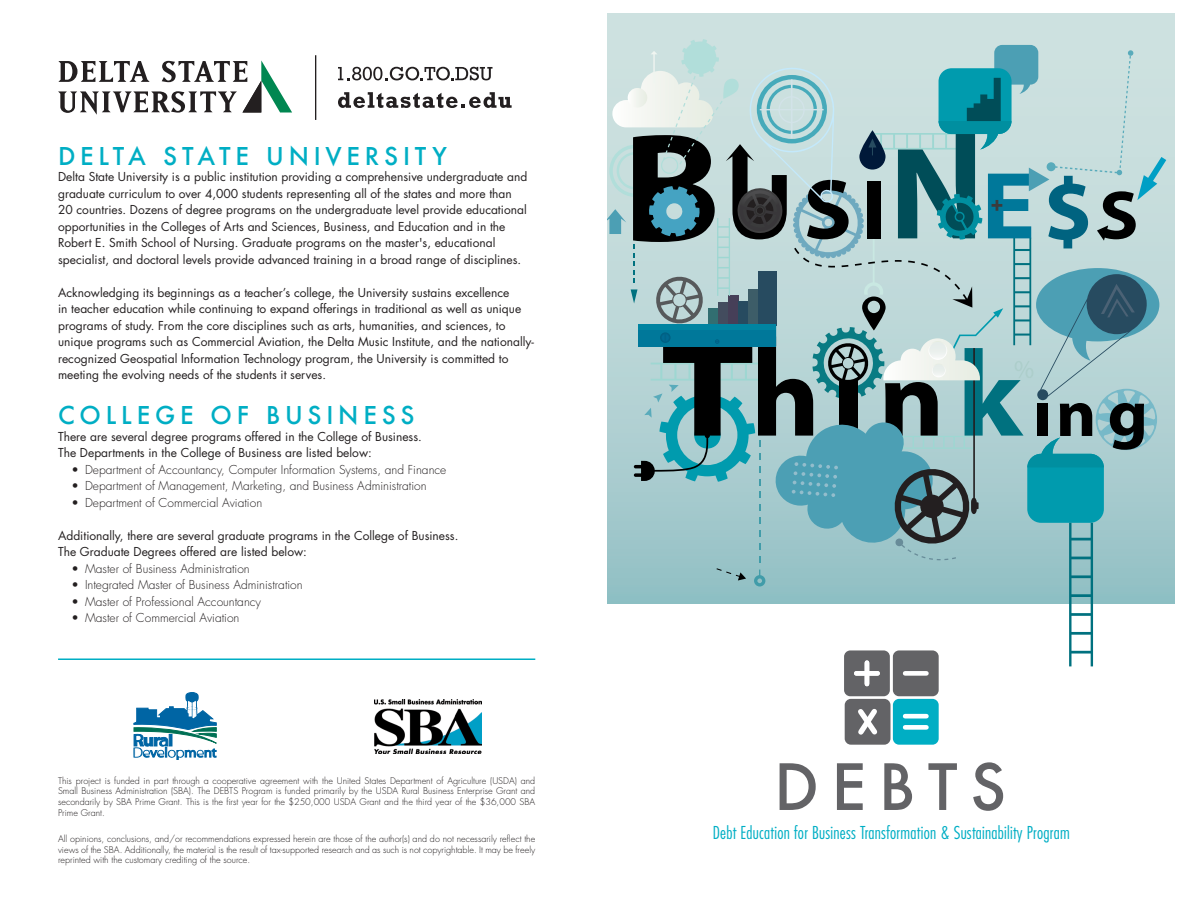
<style>
.page{position:relative;width:1188px;height:918px;background:#fff}
.page>*{position:absolute;margin:0;border:0;box-sizing:border-box;transform-origin:0 0}
.t1{font:500 24px "Futura";letter-spacing:.2em;color:#00aec4}
.t2{font:300 condensed 17.25px "Futura Std";letter-spacing:.015em;color:#00aec4}
.t3{font:12px/16.5px "Futura Std";color:#231f20}
.t4{font:300 12px "Futura Std";color:#231f20}
.t5{font:300 9px/10.8px "Futura Std";color:#231f20;text-align:justify}
</style>
<div class="page">
<div style="left:608px;top:14px;width:566px;height:589px;background:linear-gradient(to bottom,#d7e6e4,#9bc4c9)"></div>
<svg style="left:780px;top:763px;width:36px;height:47px"></svg>
<svg style="left:837px;top:763px;width:26px;height:47px"></svg>
<svg style="left:884px;top:763px;width:28px;height:47px"></svg>
<svg style="left:928px;top:763px;width:29px;height:47px"></svg>
<svg style="left:973px;top:762px;width:30px;height:49px"></svg>
<div style="left:893px;top:699px;width:46px;height:46px;background:#00aec4;border-radius:6px"></div>
<svg style="left:903px;top:725px;width:26px;height:5px"></svg>
<svg style="left:903px;top:714px;width:26px;height:5px"></svg>
<div style="left:844px;top:650px;width:46px;height:46px;background:#636366;border-radius:6px"></div>
<div style="left:893px;top:650px;width:46px;height:46px;background:#636366;border-radius:6px"></div>
<div style="left:845px;top:699px;width:45px;height:46px;background:#636366;border-radius:6px"></div>
<svg style="left:858px;top:709px;width:19px;height:26px"></svg>
<svg style="left:608px;top:39px;width:558px;height:647px;background:#9bbdc1"></svg>
<hr style="left:58px;top:658px;width:477px;height:2px;background:#00aec4">
<svg style="left:134px;top:693px;width:82px;height:67px"></svg>
<img style="left:375px;top:699px;width:106px;height:54px">
<svg style="left:58px;top:60px;width:234px;height:55px"></svg>
<svg style="left:338px;top:67px;width:155px;height:13px"></svg>
<svg style="left:338px;top:92px;width:174px;height:16px"></svg>
<hr style="left:315px;top:55px;width:1px;height:65px;background:#231f20">
<p class="t1" style="left:58px;top:139px;width:390px">DELTA STATE UNIVERSITY</p>
<p class="t3" style="left:58px;top:169px;width:471px">Delta State University is a public institution providing a comprehensive undergraduate and graduate curriculum to over 4,000 students representing all of the states and more than 20 countries. Dozens of degree programs on the undergraduate level provide educational opportunities in the Colleges of Arts and Sciences, Business, and Education and in the Robert E. Smith School of Nursing. Graduate programs on the master's, educational specialist, and doctoral levels provide advanced training in a broad range of disciplines.</p>
<p class="t3" style="left:58px;top:284px;width:477px">Acknowledging its beginnings as a teacher’s college, the University sustains excellence<br>in teacher education while continuing to expand offerings in traditional as well as unique programs of study. From the core disciplines such as arts, humanities, and sciences, to unique programs such as Commercial Aviation, the Delta Music Institute, and the nationally&shy;recognized Geospatial Information Technology program, the University is committed to meeting the evolving needs of the students it serves.</p>
<p class="t1" style="left:58px;top:399px;width:358px">COLLEGE OF BUSINESS</p>
<p class="t3" style="left:58px;top:428px;width:365px">There are several degree programs offered in the College of Business.</p>
<p class="t3" style="left:58px;top:445px;width:315px">The Departments in the College of Business are listed below:</p>
<p class="t4" style="left:72px;top:462px;width:376px">• Department of Accountancy, Computer Information Systems, and Finance</p>
<p class="t4" style="left:72px;top:478px;width:357px">• Department of Management, Marketing, and Business Administration</p>
<p class="t4" style="left:72px;top:495px;width:192px">• Department of Commercial Aviation</p>
<p class="t3" style="left:58px;top:527px;width:402px">Additionally, there are several graduate programs in the College of Business.</p>
<p class="t3" style="left:58px;top:544px;width:250px">The Graduate Degrees offered are listed below:</p>
<p class="t4" style="left:72px;top:561px;width:180px">• Master of Business Administration</p>
<p class="t4" style="left:72px;top:577px;width:233px">• Integrated Master of Business Administration</p>
<p class="t4" style="left:72px;top:594px;width:191px">• Master of Professional Accountancy</p>
<p class="t4" style="left:72px;top:610px;width:169px">• Master of Commercial Aviation</p>
<p class="t5" style="left:58px;top:775px;width:479px">This project is funded in part through a cooperative agreement with the United States Department of Agriculture (USDA) and Small Business Administration (SBA). The DEBTS Program is funded primarily by the USDA Rural Business Enterprise Grant and secondarily by SBA Prime Grant. This is the first year for the $250,000 USDA Grant and the third year of the $36,000 SBA Prime Grant.</p>
<p class="t5" style="left:58px;top:833px;width:479px">All opinions, conclusions, and/or recommendations expressed herein are those of the author(s) and do not necessarily reflect the views of the SBA. Additionally, the material is the result of tax-supported research and as such is not copyrightable. It may be freely reprinted with the customary crediting of the source.</p>
<p class="t2" style="left:713px;top:823px;width:358px">Debt Education for Business Transformation &amp; Sustainability Program</p>
</div>
